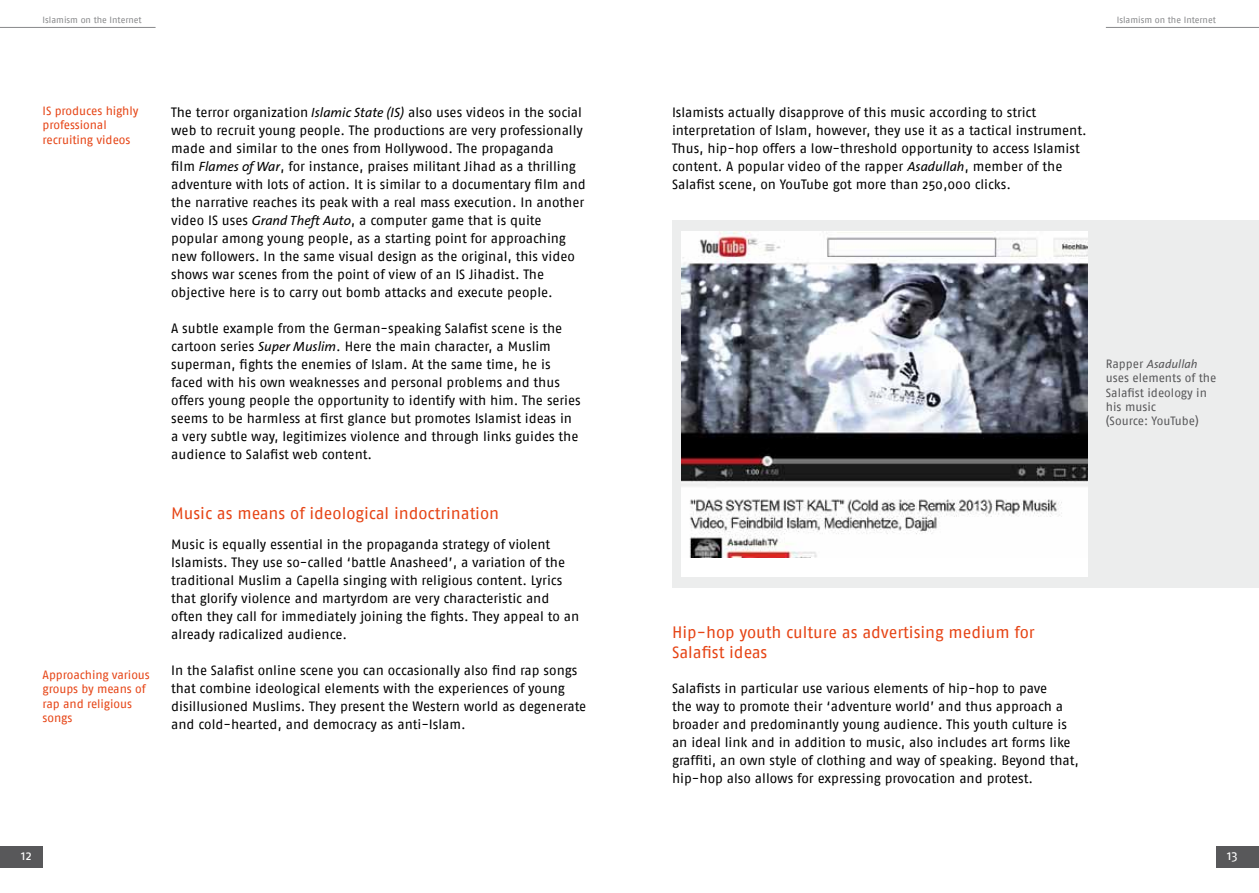
<style>
.page{position:relative;width:1259px;height:893px;background:#fff}
.page>*{position:absolute;margin:0;border:0;box-sizing:border-box;transform-origin:0 0}
.t1{font:16.5px/19.8px "Fago No";color:#e64415}
.t2{font:13.5px/18px "Fago No";color:#000}
.t3{font:13.5px "Fago No";color:#fff}
.t4{font:12px/14.4px "Fago No";letter-spacing:-.005em;color:#e64415}
.t5{font:12px/14.4px "Fago No";color:#58585a}
.t6{font:italic 12px "The Sans OT5 Plain";color:#58585a}
.t7{font:9px "Fago No";letter-spacing:-.005em;color:#87888a}
.s1{font-family:"The Sans OT5 Plain";font-style:italic}
.s2{font-family:"Fago No";font-style:normal}
</style>
<div class="page">
<div style="left:672px;top:220px;width:587px;height:367px;background:#eceded"></div>
<div style="left:681px;top:231px;width:406px;height:346px;background:#fff"></div>
<img style="left:681px;top:231px;width:406px;height:326px">
<div style="left:0;top:846px;width:43px;height:21px;background:#58585a"></div>
<div style="left:1216px;top:846px;width:43px;height:21px;background:#58585a"></div>
<hr style="left:0;top:27px;width:156px;height:1px;background:#87888a">
<hr style="left:1106px;top:27px;width:153px;height:1px;background:#87888a">
<p class="t7" style="left:43px;top:15px;width:101px">Islamism on the Internet</p>
<p class="t7" style="left:1116px;top:15px;width:101px">Islamism on the Internet</p>
<p class="t4" style="left:43px;top:103px;width:97px">IS produces highly professional recruiting videos</p>
<p class="t4" style="left:43px;top:667px;width:109px">Approaching various groups by means of rap and religious songs</p>
<p class="t2" style="left:171px;top:103px;width:416px">The terror organization <span class="s1">Islamic State (IS)</span> also uses videos in the social web to recruit young people. The productions are very professionally made and similar to the ones from Hollywood. The propaganda<br>film <span class="s1">Flames of War</span>, for instance, praises militant Jihad as a thrilling adventure with lots of action. It is similar to a documentary film and the narrative reaches its peak with a real mass execution. In another video IS uses <span class="s1">Grand Theft Auto</span>, a computer game that is quite popular among young people, as a starting point for approaching new followers. In the same visual design as the original, this video shows war scenes from the point of view of an IS Jihadist. The objective here is to carry out bomb attacks and execute people.</p>
<p class="t2" style="left:171px;top:319px;width:411px">A subtle example from the German-speaking Salafist scene is the cartoon series <span class="s1">Super Muslim</span>. Here the main character, a Muslim superman, fights the enemies of Islam. At the same time, he is faced with his own weaknesses and personal problems and thus offers young people the opportunity to identify with him. The series seems to be harmless at first glance but promotes Islamist ideas in a very subtle way, legitimizes violence and through links guides the audience to Salafist web content.</p>
<p class="t1" style="left:171px;top:503px;width:329px">Music as means of ideological indoctrination</p>
<p class="t2" style="left:171px;top:535px;width:410px">Music is equally essential in the propaganda strategy of violent Islamists. They use so-called ‘battle Anasheed’, a variation of the traditional Muslim a Capella singing with religious content. Lyrics that glorify violence and martyrdom are very characteristic and often they call for immediately joining the fights. They appeal to an already radicalized audience.</p>
<p class="t2" style="left:171px;top:661px;width:417px">In the Salafist online scene you can occasionally also find rap songs that combine ideological elements with the experiences of young disillusioned Muslims. They present the Western world as degenerate and cold-hearted, and democracy as anti-Islam.</p>
<p class="t2" style="left:672px;top:103px;width:416px">Islamists actually disapprove of this music according to strict interpretation of Islam, however, they use it as a tactical instrument.<br>Thus, hip-hop offers a low-threshold opportunity to access Islamist content. A popular video of the rapper <span class="s1">Asadullah</span>, member of the Salafist scene, on YouTube got more than 250,000 clicks.</p>
<p class="t6" style="left:1106px;top:356px;width:93px"><span class="s2">Rapper</span> Asadullah</p>
<p class="t5" style="left:1106px;top:371px;width:112px">uses elements of the<br>Salafist ideology in his music<br>(Source: YouTube)</p>
<p class="t1" style="left:672px;top:623px;width:364px">Hip-hop youth culture as advertising medium for<br>Salafist ideas</p>
<p class="t2" style="left:672px;top:679px;width:408px">Salafists in particular use various elements of hip-hop to pave<br>the way to promote their ‘adventure world’ and thus approach a broader and predominantly young audience. This youth culture is an ideal link and in addition to music, also includes art forms like graffiti, an own style of clothing and way of speaking. Beyond that, hip-hop also allows for expressing provocation and protest.</p>
<p class="t3" style="left:21px;top:847px;width:12px">12</p>
<p class="t3" style="left:1227px;top:847px;width:12px">13</p>
</div>
